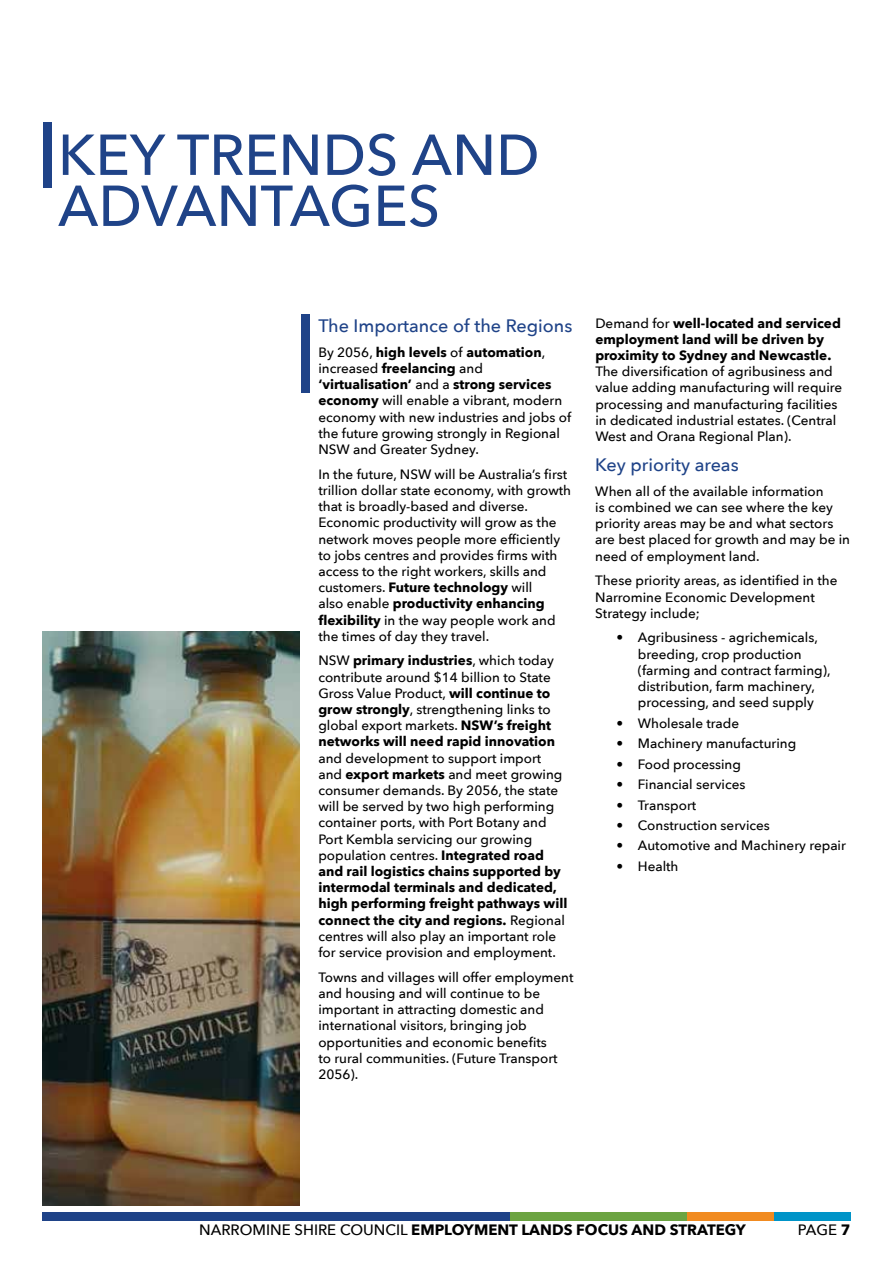
<style>
.page{position:relative;width:893px;height:1263px;background:#fff}
.page>*{position:absolute;margin:0;border:0;box-sizing:border-box;transform-origin:0 0}
.t1{font:500 57px/51px "Avenir Next";color:#1f4388}
.t2{font:500 18px "Avenir Next";color:#1f4388}
.t3{font:700 15px "Avenir Next";color:#000}
.t4{font:500 15px "Avenir Next";color:#000}
.t5{font:500 13.5px/16.2px "Avenir Next";color:#000}
.t6{font:700 13.5px/16.2px "Avenir Next";color:#000}
.s1{font-weight:700}
.s2{font-weight:500}
</style>
<div class="page">
<div style="left:43px;top:1212px;width:467px;height:8px;background:#1f4388"></div>
<div style="left:510px;top:1212px;width:177px;height:8px;background:#6ca442"></div>
<div style="left:687px;top:1212px;width:93px;height:8px;background:#f18b21"></div>
<div style="left:774px;top:1212px;width:76px;height:8px;background:#0094c8"></div>
<div style="left:43px;top:122px;width:9px;height:66px;background:#1f4388"></div>
<div style="left:301px;top:314px;width:8px;height:79px;background:#1f4388"></div>
<img style="left:43px;top:631px;width:257px;height:574px">
<h1 class="t1" style="left:58px;top:129px;width:483px">KEY TRENDS AND<br>ADVANTAGES</h1>
<h2 class="t2" style="left:318px;top:315px;width:256px">The Importance of the Regions</h2>
<p class="t5" style="left:318px;top:344px;width:254px">By 2056, <span class="s1">high levels</span> of <span class="s1">automation</span>, increased <span class="s1">freelancing</span> and <span class="s1">‘virtualisation’</span> and a <span class="s1">strong services economy</span> will enable a vibrant, modern economy with new industries and jobs of the future growing strongly in Regional NSW and Greater Sydney.</p>
<p class="t5" style="left:318px;top:466px;width:254px">In the future, NSW will be Australia’s first trillion dollar state economy, with growth that is broadly-based and diverse.<br>Economic productivity will grow as the network moves people more efficiently to jobs centres and provides firms with access to the right workers, skills and customers. <span class="s1">Future technology</span> will<br>also enable <span class="s1">productivity enhancing flexibility</span> in the way people work and the times of day they travel.</p>
<p class="t5" style="left:318px;top:653px;width:238px">NSW <span class="s1">primary industries</span>, which today contribute around $14 billion to State Gross Value Product, <span class="s1">will continue to grow strongly</span>, strengthening links to global export markets. <span class="s1">NSW’s freight networks will need rapid innovation</span></p>
<p class="t5" style="left:318px;top:750px;width:251px">and development to support import and <span class="s1">export markets</span> and meet growing consumer demands. By 2056, the state will be served by two high performing container ports, with Port Botany and Port Kembla servicing our growing population centres. <span class="s1">Integrated road and rail logistics chains supported by intermodal terminals and dedicated, high performing freight pathways will connect the city and regions.</span> Regional centres will also play an important role for service provision and employment.</p>
<p class="t5" style="left:318px;top:969px;width:257px">Towns and villages will offer employment and housing and will continue to be important in attracting domestic and international visitors, bringing job opportunities and economic benefits<br>to rural communities. (Future Transport 2056).</p>
<p class="t6" style="left:595px;top:315px;width:247px"><span class="s2">Demand for</span> well-located and serviced employment land will be driven by proximity to Sydney and Newcastle.</p>
<p class="t5" style="left:595px;top:363px;width:248px">The diversification of agribusiness and value adding manufacturing will require processing and manufacturing facilities in dedicated industrial estates. (Central West and Orana Regional Plan).</p>
<h2 class="t2" style="left:595px;top:454px;width:145px">Key priority areas</h2>
<p class="t5" style="left:595px;top:483px;width:256px">When all of the available information<br>is combined we can see where the key priority areas may be and what sectors are best placed for growth and may be in need of employment land.</p>
<p class="t5" style="left:595px;top:572px;width:244px">These priority areas, as identified in the<br>Narromine Economic Development<br>Strategy include;</p>
<p class="t5" style="left:638px;top:630px;width:194px;text-indent:-21px">• Agribusiness - agrichemicals, breeding, crop production (farming and contract farming), distribution, farm machinery, processing, and seed supply</p>
<p class="t5" style="left:617px;top:715px;width:124px">• Wholesale trade</p>
<p class="t5" style="left:617px;top:735px;width:181px">• Machinery manufacturing</p>
<p class="t5" style="left:617px;top:756px;width:126px">• Food processing</p>
<p class="t5" style="left:617px;top:776px;width:130px">• Financial services</p>
<p class="t5" style="left:617px;top:797px;width:81px">• Transport</p>
<p class="t5" style="left:617px;top:817px;width:155px">• Construction services</p>
<p class="t5" style="left:617px;top:837px;width:231px">• Automotive and Machinery repair</p>
<p class="t5" style="left:617px;top:858px;width:63px">• Health</p>
<p class="t3" style="left:199px;top:1221px;width:548px"><span class="s2">NARROMINE SHIRE COUNCIL</span> EMPLOYMENT LANDS FOCUS AND STRATEGY</p>
<p class="t4" style="left:798px;top:1221px;width:54px">PAGE <span class="s1">7</span></p>
</div>
